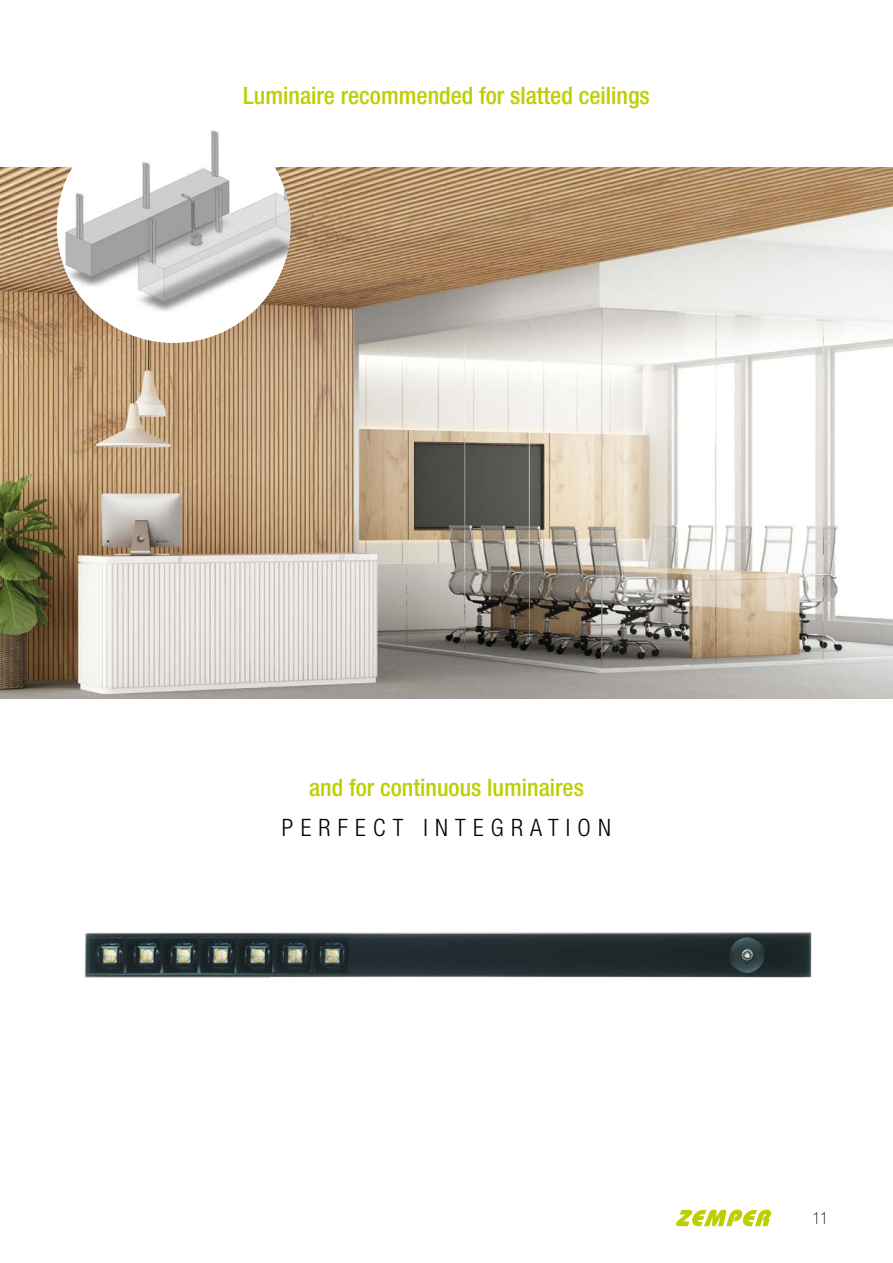
<style>
.page{position:relative;width:893px;height:1263px;background:#fff}
.page>*{position:absolute;margin:0;border:0;box-sizing:border-box;transform-origin:0 0}
.t1{font:500 condensed 24px "Helvetica Neue";color:#bccf00}
.t2{font:300 condensed 24px "Helvetica Neue";letter-spacing:.3em;color:#000}
.t3{font:100 condensed 16.5px "Helvetica Neue LT Std";color:#000}
</style>
<div class="page">
<svg style="left:676px;top:1209px;width:95px;height:17px"></svg>
<img style="left:0;top:168px;width:893px;height:531px">
<div style="left:57px;top:109px;width:233px;height:234px;background:#fff;border-radius:50%"></div>
<img style="left:64px;top:130px;width:226px;height:183px">
<img style="left:84px;top:932px;width:728px;height:46px">
<p class="t1" style="left:243px;top:82px;width:408px">Luminaire recommended for slatted ceilings</p>
<p class="t1" style="left:309px;top:773px;width:276px">and for continuous luminaires</p>
<p class="t2" style="left:282px;top:814px;width:331px">PERFECT INTEGRATION</p>
<p class="t3" style="left:812px;top:1209px;width:17px">11</p>
</div>
